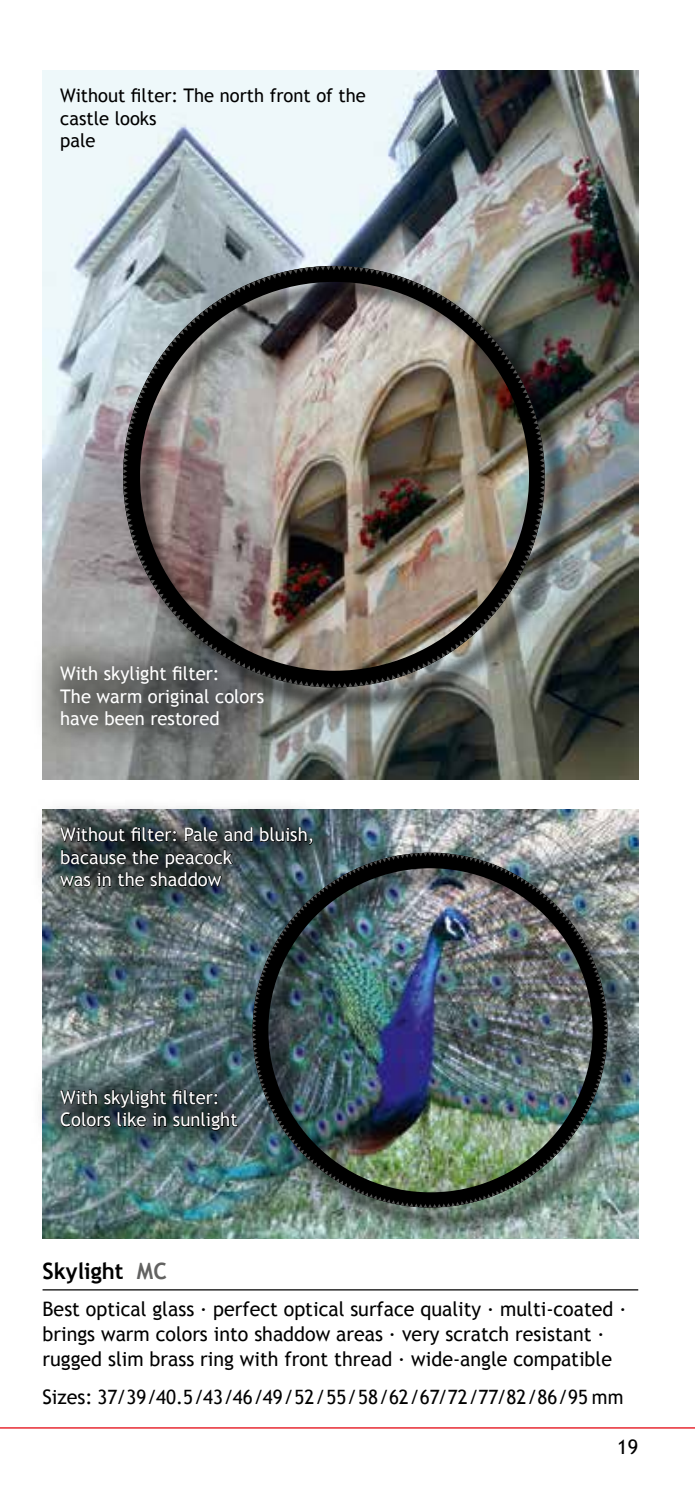
<style>
.page{position:relative;width:695px;height:1489px;background:#fff}
.page>*{position:absolute;margin:0;border:0;box-sizing:border-box;transform-origin:0 0}
.t1{font:700 22.5px "Trebuchet MS";color:#000}
.t2{font:20px/25px "Trebuchet MS";color:#000}
.t3{font:19.75px "Trebuchet MS";color:#000;scale:.96 1}
.t4{font:18.75px/22.5px "Trebuchet MS";color:#fff}
.t5{font:18.75px/22.5px "Trebuchet MS";color:#000}
.s1{color:#626261}
.s2{font-size:20px}
</style>
<div class="page">
<hr style="left:0;top:1427px;width:694px;height:1px;background:#e3000b">
<img style="left:43px;top:809px;width:595px;height:429px">
<div style="left:256px;top:856px;width:382px;height:382px;background:#000;opacity:.75"></div>
<img style="left:253px;top:852px;width:354px;height:355px">
<img style="left:43px;top:71px;width:595px;height:709px">
<div style="left:127px;top:269px;width:448px;height:449px;background:#000;opacity:.75"></div>
<img style="left:123px;top:266px;width:421px;height:421px">
<hr style="left:43px;top:1289px;width:595px;height:1px;background:#000">
<div style="left:31px;top:797px;width:310px;height:361px;background:#000;opacity:.7"></div>
<svg style="left:59px;top:826px;width:118px;height:16px;background:#202729"></svg>
<svg style="left:184px;top:826px;width:34px;height:16px"></svg>
<svg style="left:224px;top:826px;width:29px;height:16px"></svg>
<svg style="left:260px;top:826px;width:53px;height:19px"></svg>
<svg style="left:59px;top:849px;width:174px;height:38px;background:#262d2e"></svg>
<svg style="left:59px;top:1089px;width:179px;height:41px;background:#253234"></svg>
<div style="left:31px;top:635px;width:262px;height:120px;background:#000;opacity:.6"></div>
<p class="t5" style="left:60px;top:85px;width:307px">Without filter: The north front of the castle looks<br>pale</p>
<p class="t4" style="left:60px;top:662px;width:205px">With skylight filter:<br>The warm original colors have been restored</p>
<p class="t4" style="left:60px;top:823px;width:256px">Without filter: Pale and bluish, bacause the peacock<br>was in the shaddow</p>
<p class="t4" style="left:60px;top:1086px;width:179px">With skylight filter:<br>Colors like in sunlight</p>
<p class="t1" style="left:43px;top:1256px;width:126px">Skylight <span class="s1">MC</span></p>
<p class="t2" style="left:43px;top:1296px;width:585px">Best optical glass · perfect optical surface quality · multi-coated · brings warm colors into shaddow areas · very scratch resistant · rugged slim brass ring with front thread · wide-angle compatible</p>
<p class="t3" style="left:43px;top:1384px;width:606px"><span class="s2">Sizes:</span> 37 / 39 /40. 5 /43 /46 /49 / 52 / 55 / 58 / 62 / 67 / 72 / 77 / 82 / 86 /95 mm</p>
<p class="t2" style="left:617px;top:1434px;width:22px">19</p>
</div>
